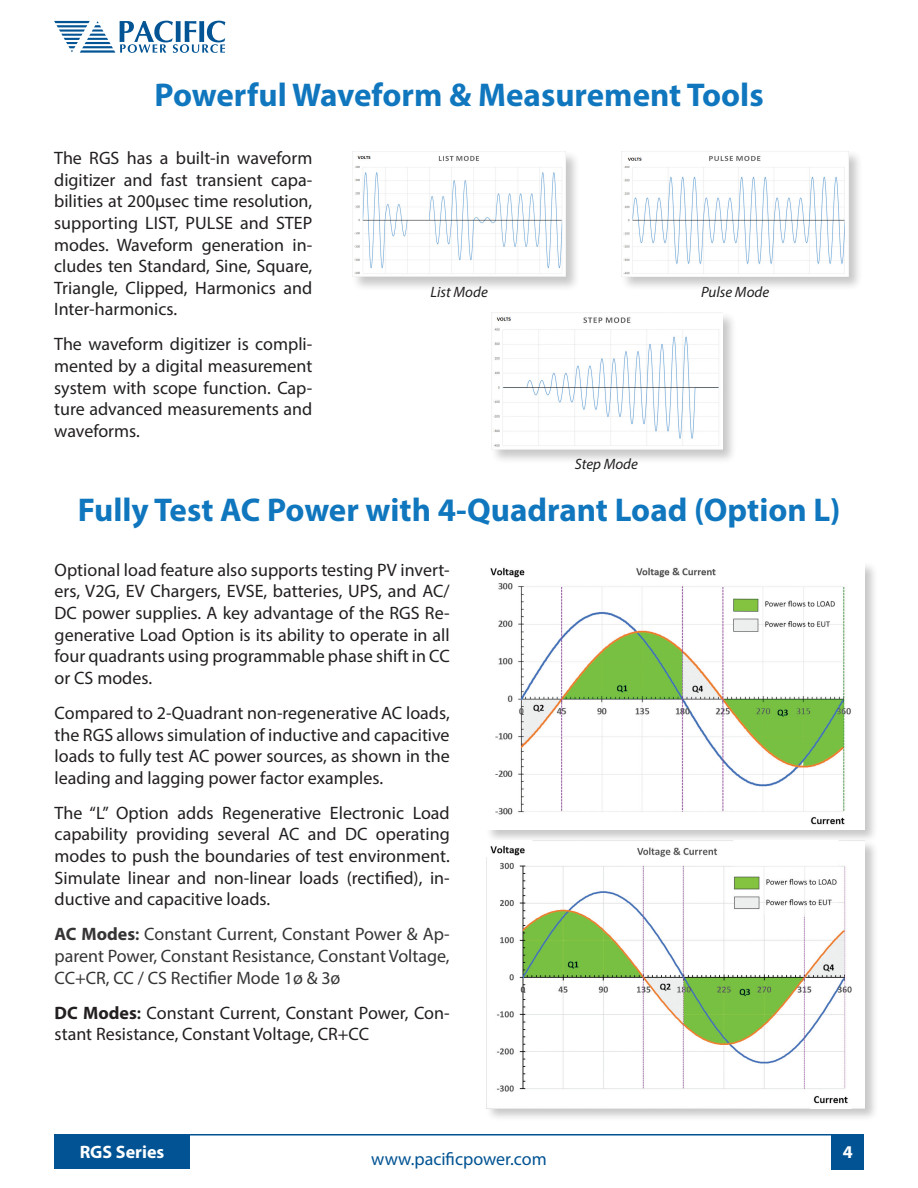
<style>
.page{position:relative;width:918px;height:1188px;background:#fff}
.page>*{position:absolute;margin:0;border:0;box-sizing:border-box;transform-origin:0 0}
.Header_Level_2{font:700 33px "Myriad Pro";color:#1077be}
.Standard_level_1{font:18px/21.6px "Myriad Pro";color:#231f20;text-align:justify}
.Standard_level_1-2{font:18px/21.6px "Myriad Pro";color:#363434;text-align:justify}
.Standard_level_1-3{font:18px "Myriad Pro";color:#015393}
.t1{font:700 18px "Myriad Pro";color:#fff}
.Notes_level_1{font:italic 15px "Myriad Pro";color:#231f20}
.s1{font-weight:700}
.s2{font-weight:600}
</style>
<div class="page">
<div style="left:54px;top:1134px;width:136px;height:34px;background:#015393"></div>
<hr style="left:188px;top:1134px;width:645px;height:2px;background:#015393">
<div style="left:832px;top:1134px;width:32px;height:35px;background:#015393"></div>
<svg style="left:54px;top:21px;width:171px;height:32px"></svg>
<div style="left:351px;top:150px;width:229px;height:141px;background:#231f20;opacity:.25"></div>
<img style="left:353px;top:152px;width:212px;height:125px">
<div style="left:620px;top:150px;width:243px;height:142px;background:#231f20;opacity:.25"></div>
<img style="left:622px;top:151px;width:227px;height:126px">
<div style="left:490px;top:311px;width:247px;height:153px;background:#231f20;opacity:.25"></div>
<img style="left:492px;top:313px;width:230px;height:136px">
<div style="left:485px;top:561px;width:393px;height:282px;background:#231f20;opacity:.25"></div>
<img style="left:486px;top:562px;width:378px;height:267px">
<div style="left:485px;top:839px;width:393px;height:283px;background:#231f20;opacity:.25"></div>
<img style="left:486px;top:841px;width:378px;height:267px">
<p class="Header_Level_2" style="left:155px;top:73px;width:611px">Powerful Waveform &amp; Measurement Tools</p>
<p class="Standard_level_1" style="left:54px;top:147px;width:260px">The RGS has a built-in waveform digitizer and fast transient capa&shy;bilities at 200µsec time resolution, supporting LIST, PULSE and STEP modes. Waveform generation in&shy;cludes ten Standard, Sine, Square, Triangle, Clipped, Harmonics and Inter-harmonics.</p>
<p class="Standard_level_1" style="left:54px;top:333px;width:260px">The waveform digitizer is compli&shy;mented by a digital measurement system with scope function. Cap&shy;ture advanced measurements and waveforms.</p>
<p class="Notes_level_1" style="left:431px;top:282px;width:59px">List Mode</p>
<p class="Notes_level_1" style="left:701px;top:282px;width:70px">Pulse Mode</p>
<p class="Notes_level_1" style="left:575px;top:454px;width:65px">Step Mode</p>
<p class="Header_Level_2" style="left:78px;top:488px;width:764px">Fully Test AC Power with 4-Quadrant Load (Option L)</p>
<p class="Standard_level_1" style="left:55px;top:559px;width:397px">Optional load feature also supports testing PV invert&shy;ers, V2G, EV Chargers, EVSE, batteries, UPS, and AC/ DC power supplies. A key advantage of the RGS Re&shy;generative Load Option is its ability to operate in all four quadrants using programmable phase shift in CC or CS modes.</p>
<p class="Standard_level_1" style="left:55px;top:702px;width:397px">Compared to 2-Quadrant non-regenerative AC loads, the RGS allows simulation of inductive and capacitive loads to fully test AC power sources, as shown in the leading and lagging power factor examples.</p>
<p class="Standard_level_1" style="left:55px;top:802px;width:397px">The “L” Option adds Regenerative Electronic Load capability providing several AC and DC operating modes to push the boundaries of test environment.<br>Simulate linear and non-linear loads (rectified), in&shy;ductive and capacitive loads.</p>
<p class="Standard_level_1-2" style="left:55px;top:923px;width:397px"><span class="s1">AC Modes</span><span class="s2">:</span> Constant Current, Constant Power &amp; Ap&shy;parent Power, Constant Resistance, Constant Voltage, CC+CR, CC / CS Rectifier Mode 1ø &amp; 3ø</p>
<p class="Standard_level_1" style="left:55px;top:1002px;width:397px"><span class="s1">DC Modes</span><span class="s2">:</span> Constant Current, Constant Power, Con&shy;stant Resistance, Constant Voltage, CR+CC</p>
<p class="t1" style="left:80px;top:1140px;width:86px">RGS Series</p>
<p class="Standard_level_1-3" style="left:371px;top:1147px;width:177px">www.pacificpower.com</p>
<p class="t1" style="left:843px;top:1141px;width:11px">4</p>
</div>
